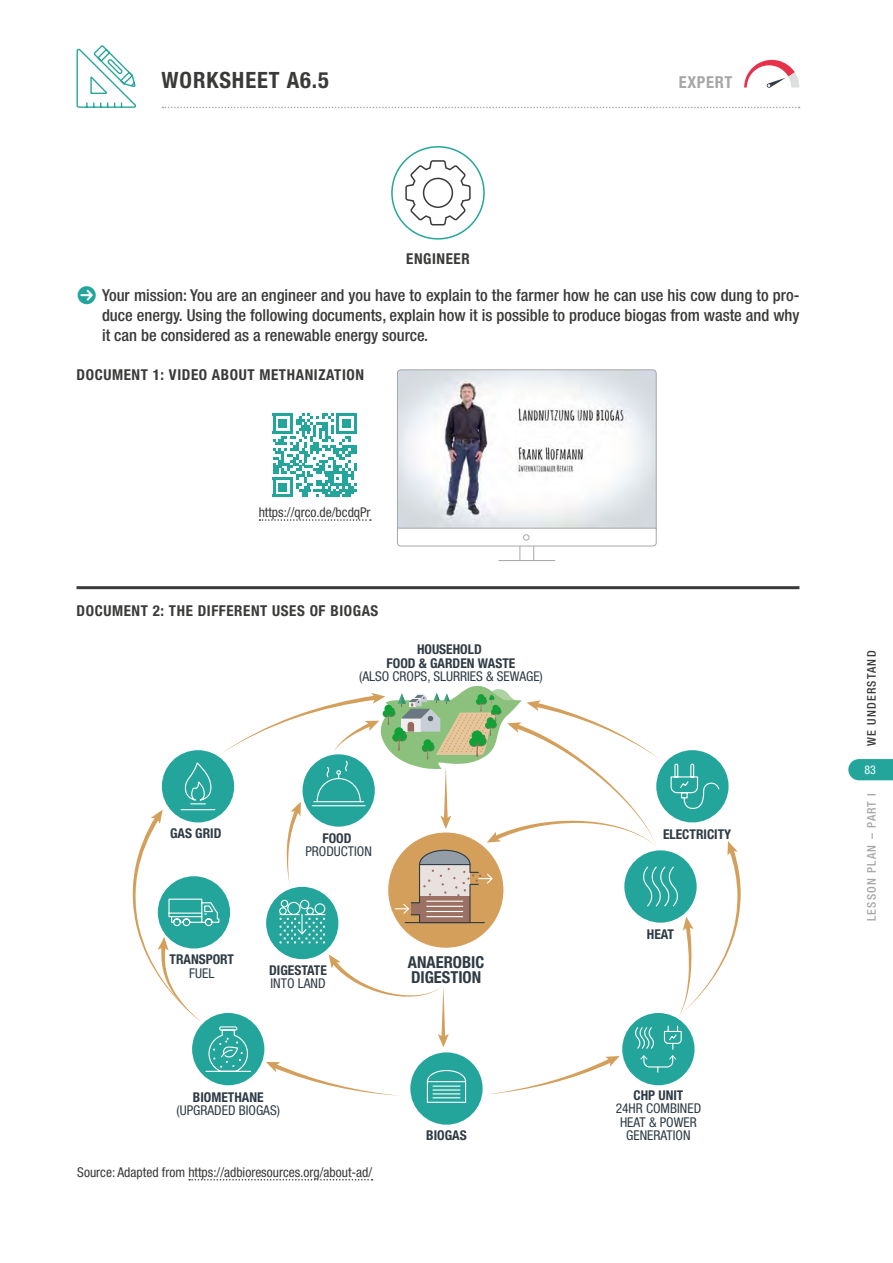
<style>
.page{position:relative;width:893px;height:1263px;background:#fff}
.page>*{position:absolute;margin:0;border:0;box-sizing:border-box;transform-origin:0 0}
.t1{font:700 condensed 22.5px "Helvetica Neue LT Std";letter-spacing:.04em;color:#3a3a39}
.t2{font:500 condensed 16.5px/19.5px "Helvetica Neue LT Std";color:#3a3a39;text-align:justify}
.t3{font:700 condensed 16.5px/15px "Helvetica Neue LT Std";color:#2f3b44}
.t4{font:700 condensed 16.5px "Helvetica Neue LT Std";letter-spacing:.04em;color:#a7a7a8}
.t5{font:700 condensed 15px "Helvetica Neue LT Std";letter-spacing:.04em;color:#3a3a39}
.t6{font:condensed 13.5px/13.5px "Helvetica Neue LT Std";color:#2f3b44;text-align:center}
.t7{font:700 condensed 13.5px/13.5px "Helvetica Neue LT Std";color:#2f3b44;text-align:center}
.t8{font:condensed 13.5px "Helvetica Neue LT Std";color:#3a3a39}
.t9{font:500 condensed 12px "Helvetica Neue LT Std";letter-spacing:.1em;color:#a7a7a8}
.t10{font:500 condensed 12px "Helvetica Neue LT Std";letter-spacing:.1em;color:#3a3a39}
.t11{font:condensed 12px "Helvetica Neue LT Std";color:#fff}
</style>
<div class="page">
<svg style="left:76px;top:45px;width:60px;height:63px"></svg>
<svg style="left:744px;top:60px;width:55px;height:28px"></svg>
<svg style="left:162px;top:107px;width:638px;height:1px"></svg>
<svg style="left:848px;top:759px;width:45px;height:21px"></svg>
<svg style="left:405px;top:159px;width:66px;height:67px"></svg>
<div style="left:391px;top:146px;width:94px;height:94px;border:2px solid #24a59b;border-radius:50%"></div>
<svg style="left:397px;top:369px;width:260px;height:192px"></svg>
<div style="left:410px;top:1052px;width:73px;height:73px;background:#24a59b;border-radius:50%"></div>
<svg style="left:132px;top:685px;width:609px;height:418px"></svg>
<hr style="left:77px;top:586px;width:722px;height:3px;background:#3a3a39">
<svg style="left:189px;top:1179px;width:183px;height:1px"></svg>
<svg style="left:273px;top:413px;width:84px;height:84px"></svg>
<hr style="left:273px;top:494px;width:20px;height:3px;background:#24a59b">
<div style="left:278px;top:483px;width:9px;height:8px;background:#24a59b"></div>
<svg style="left:259px;top:519px;width:112px;height:2px"></svg>
<h1 class="t1" style="left:162px;top:66px;width:169px">WORKSHEET A6.5</h1>
<p class="t4" style="left:679px;top:72px;width:55px">EXPERT</p>
<p class="t5" style="left:406px;top:250px;width:65px">ENGINEER</p>
<p class="t2" style="left:102px;top:286px;width:699px">Your mission: You are an engineer and you have to explain to the farmer how he can use his cow dung to pro&shy;duce energy. Using the following documents, explain how it is possible to produce biogas from waste and why it can be considered as a renewable energy source.</p>
<p class="t5" style="left:77px;top:366px;width:289px">DOCUMENT 1: VIDEO ABOUT METHANIZATION</p>
<p class="t8" style="left:259px;top:504px;width:113px">https://qrco.de/bcdqPr</p>
<p class="t5" style="left:77px;top:601px;width:303px">DOCUMENT 2: THE DIFFERENT USES OF BIOGAS</p>
<p class="t7" style="left:387px;top:643px;width:130px">HOUSEHOLD<br>FOOD &amp; GARDEN WASTE</p>
<p class="t6" style="left:359px;top:670px;width:185px">(ALSO CROPS, SLURRIES &amp; SEWAGE)</p>
<p class="t7" style="left:170px;top:826px;width:53px">GAS GRID</p>
<p class="t7" style="left:663px;top:827px;width:70px">ELECTRICITY</p>
<p class="t7" style="left:323px;top:831px;width:31px">FOOD</p>
<p class="t6" style="left:305px;top:844px;width:68px">PRODUCTION</p>
<p class="t7" style="left:170px;top:952px;width:66px">TRANSPORT</p>
<p class="t6" style="left:189px;top:966px;width:27px">FUEL</p>
<p class="t3" style="left:408px;top:955px;width:78px">ANAEROBIC<br>DIGESTION</p>
<p class="t7" style="left:269px;top:963px;width:59px">DIGESTATE</p>
<p class="t6" style="left:270px;top:977px;width:57px">INTO LAND</p>
<p class="t7" style="left:193px;top:1090px;width:72px">BIOMETHANE</p>
<p class="t6" style="left:176px;top:1104px;width:105px">(UPGRADED BIOGAS)</p>
<p class="t8" style="left:77px;top:1164px;width:296px">Source: Adapted from https://adbioresources.org/about-ad/</p>
<p class="t7" style="left:426px;top:1129px;width:42px">BIOGAS</p>
<p class="t7" style="left:647px;top:928px;width:29px">HEAT</p>
<p class="t7" style="left:633px;top:1088px;width:51px">CHP UNIT</p>
<p class="t6" style="left:616px;top:1102px;width:87px">24HR COMBINED<br>HEAT &amp; POWER<br>GENERATION</p>
<p class="t10" style="left:864px;top:746px;width:97px;rotate:-90deg">WE UNDERSTAND</p>
<p class="t11" style="left:864px;top:763px;width:13px">83</p>
<p class="t9" style="left:864px;top:921px;width:130px;rotate:-90deg">LESSON PLAN – PART I</p>
</div>
